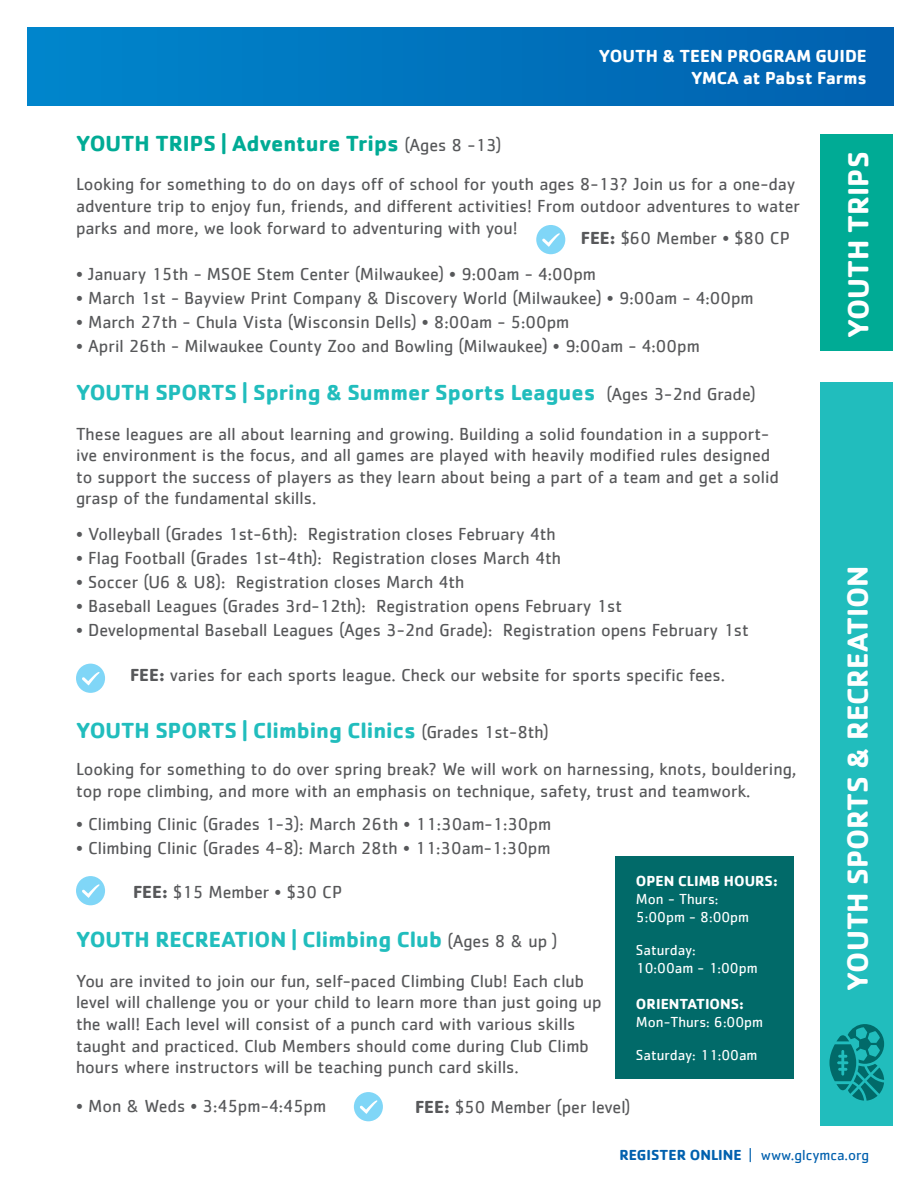
<style>
.page{position:relative;width:917px;height:1188px;background:#fff}
.page>*{position:absolute;margin:0;border:0;box-sizing:border-box;transform-origin:0 0}
.t1{font:700 30px "Cachet";color:#fff}
.t2{font:700 22.5px "Cachet";color:#21bdbd}
.t3{font:700 22.5px "Cachet";color:#00ab95}
.t4{font:18px/21.6px "Cachet";color:#57585a}
.t5{font:700 18px "Cachet";color:#fff}
.t6{font:15px/18px "Cachet";color:#fff}
.t7{font:15px "Cachet";color:#0160ae}
.s1{font-weight:400;font-size:18px;color:#57585a}
.s2{font-weight:700}
</style>
<div class="page">
<div style="left:0;top:27px;width:893px;height:79px;background:linear-gradient(to right,#0087cc,#0160af)"></div>
<div style="left:821px;top:382px;width:72px;height:743px;background:#21bdbd"></div>
<svg style="left:829px;top:1024px;width:55px;height:77px"></svg>
<div style="left:615px;top:856px;width:178px;height:223px;background:#016a69"></div>
<svg style="left:76px;top:876px;width:29px;height:29px"></svg>
<svg style="left:354px;top:1092px;width:29px;height:29px"></svg>
<svg style="left:76px;top:664px;width:29px;height:29px"></svg>
<svg style="left:536px;top:225px;width:29px;height:29px"></svg>
<div style="left:820px;top:135px;width:73px;height:216px;background:#00ab95"></div>
<div style="left:0;top:5px;width:27px;height:161px;background:#fff"></div>
<p class="t5" style="left:599px;top:44px;width:269px">YOUTH &amp; TEEN PROGRAM GUIDE</p>
<p class="t5" style="left:691px;top:66px;width:177px">YMCA at Pabst Farms</p>
<p class="t3" style="left:76px;top:129px;width:427px">YOUTH TRIPS | Adventure Trips <span class="s1">(Ages 8 -13)</span></p>
<p class="t4" style="left:76px;top:173px;width:726px">Looking for something to do on days off of school for youth ages 8-13? Join us for a one-day adventure trip to enjoy fun, friends, and different activities! From outdoor adventures to water parks and more, we look forward to adventuring with you!</p>
<p class="t4" style="left:76px;top:263px;width:522px">• January 15th - MSOE Stem Center (Milwaukee) • 9:00am - 4:00pm</p>
<p class="t4" style="left:76px;top:287px;width:679px">• March 1st - Bayview Print Company &amp; Discovery World (Milwaukee) • 9:00am - 4:00pm</p>
<p class="t4" style="left:76px;top:311px;width:495px">• March 27th - Chula Vista (Wisconsin Dells) • 8:00am - 5:00pm</p>
<p class="t4" style="left:76px;top:335px;width:625px">• April 26th - Milwaukee County Zoo and Bowling (Milwaukee) • 9:00am - 4:00pm</p>
<p class="t2" style="left:76px;top:378px;width:681px">YOUTH SPORTS | Spring &amp; Summer Sports Leagues <span class="s1">(Ages 3-2nd Grade)</span></p>
<p class="t4" style="left:76px;top:422px;width:704px">These leagues are all about learning and growing. Building a solid foundation in a support&shy;ive environment is the focus, and all games are played with heavily modified rules designed to support the success of players as they learn about being a part of a team and get a solid grasp of the fundamental skills.</p>
<p class="t4" style="left:76px;top:523px;width:481px">• Volleyball (Grades 1st-6th): Registration closes February 4th</p>
<p class="t4" style="left:76px;top:547px;width:486px">• Flag Football (Grades 1st-4th): Registration closes March 4th</p>
<p class="t4" style="left:76px;top:571px;width:390px">• Soccer (U6 &amp; U8): Registration closes March 4th</p>
<p class="t4" style="left:76px;top:595px;width:548px">• Baseball Leagues (Grades 3rd-12th): Registration opens February 1st</p>
<p class="t4" style="left:76px;top:619px;width:674px">• Developmental Baseball Leagues (Ages 3-2nd Grade): Registration opens February 1st</p>
<p class="t4" style="left:130px;top:664px;width:597px"><span class="s2">FEE:</span> varies for each sports league. Check our website for sports specific fees.</p>
<p class="t2" style="left:76px;top:716px;width:474px">YOUTH SPORTS | Climbing Clinics <span class="s1">(Grades 1st-8th)</span></p>
<p class="t4" style="left:76px;top:758px;width:722px">Looking for something to do over spring break? We will work on harnessing, knots, bouldering, top rope climbing, and more with an emphasis on technique, safety, trust and teamwork.</p>
<p class="t4" style="left:76px;top:812px;width:477px">• Climbing Clinic (Grades 1-3): March 26th • 11:30am-1:30pm</p>
<p class="t4" style="left:76px;top:836px;width:476px">• Climbing Clinic (Grades 4-8): March 28th • 11:30am-1:30pm</p>
<p class="t4" style="left:133px;top:881px;width:210px"><span class="s2">FEE:</span> $15 Member • $30 CP</p>
<p class="t2" style="left:76px;top:925px;width:483px">YOUTH RECREATION | Climbing Club <span class="s1">(Ages 8 &amp; up )</span></p>
<p class="t4" style="left:76px;top:970px;width:527px">You are invited to join our fun, self-paced Climbing Club! Each club level will challenge you or your child to learn more than just going up the wall! Each level will consist of a punch card with various skills taught and practiced. Club Members should come during Club Climb hours where instructors will be teaching punch card skills.</p>
<p class="t4" style="left:76px;top:1095px;width:252px">• Mon &amp; Weds • 3:45pm-4:45pm</p>
<p class="t4" style="left:581px;top:227px;width:210px"><span class="s2">FEE:</span> $60 Member • $80 CP</p>
<p class="t6" style="left:636px;top:871px;width:143px"><span class="s2">OPEN CLIMB HOURS:<br></span>Mon - Thurs:<br>5:00pm - 8:00pm</p>
<p class="t6" style="left:636px;top:940px;width:123px">Saturday:<br>10:00am - 1:00pm</p>
<p class="t6" style="left:636px;top:994px;width:129px"><span class="s2">ORIENTATIONS:<br></span>Mon-Thurs: 6:00pm</p>
<p class="t6" style="left:636px;top:1045px;width:123px">Saturday: 11:00am</p>
<p class="t4" style="left:415px;top:1096px;width:217px"><span class="s2">FEE:</span> $50 Member (per level)</p>
<p class="t1" style="left:839px;top:338px;width:188px;rotate:-90deg">YOUTH TRIPS</p>
<p class="t1" style="left:838px;top:991px;width:427px;rotate:-90deg">YOUTH SPORTS &amp; RECREATION</p>
<p class="t7" style="left:619px;top:1147px;width:251px"><span class="s2">REGISTER ONLINE</span> | www.glcymca.org</p>
</div>
